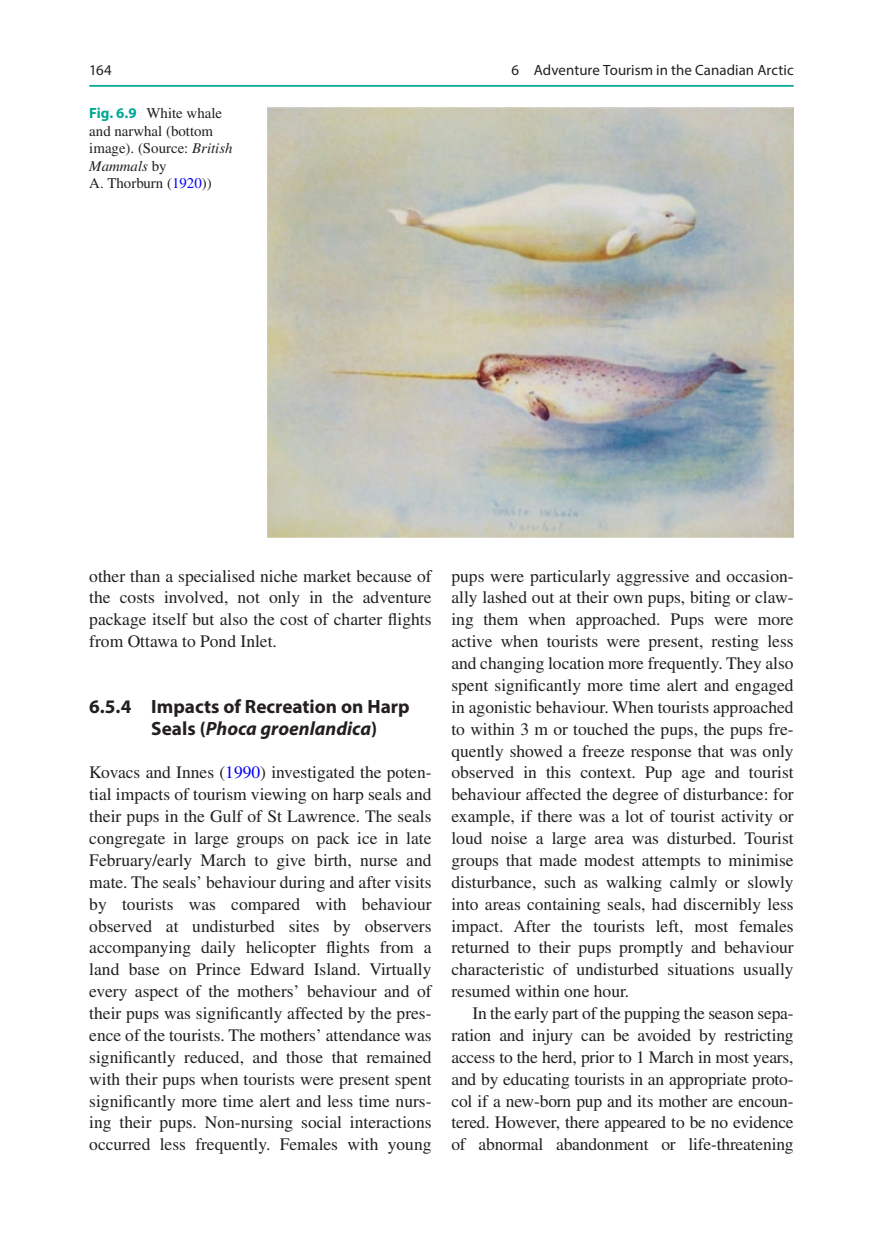
<style>
.page{position:relative;width:883px;height:1260px;background:#fff}
.page>*{position:absolute;margin:0;border:0;box-sizing:border-box;transform-origin:0 0}
.t1{font:700 19.25px "Xtdgkt Myriad Pro";color:#231f20}
.t2{font:italic 700 19.25px "Srmmkl Myriad Pro";color:#231f20}
.t3{font:17.5px/21.9px "Sdpfkc Times LT Std";color:#231f20;text-align:justify}
.t4{font:14.88px/17.5px "Sdpfkc Times LT Std";color:#231f20}
.t5{font:14.88px "Ppdlmw Myriad Pro";letter-spacing:.005em;color:#231f20}
.t6{font:italic 14.88px "Vwnshx Times LT Std";color:#231f20}
.t7{font:14.88px "Cnymrk Myriad Pro";color:#231f20}
.s1{font-family:"Xtdgkt Myriad Pro";font-weight:700;color:#00a895}
.s2{font-family:"Vwnshx Times LT Std";font-style:italic}
.s3{font-family:"Sdpfkc Times LT Std";font-style:normal}
.s4{color:#0000fa}
.s5{font-family:"Xtdgkt Myriad Pro";font-style:normal}
</style>
<div class="page">
<img style="left:268px;top:107px;width:526px;height:431px">
<hr style="left:89px;top:85px;width:705px;height:2px;background:#00a895">
<p class="t7" style="left:89px;top:61px;width:24px">164</p>
<p class="t4" style="left:89px;top:104px;width:145px"><span class="s1">Fig. 6.9</span> White whale and narwhal (bottom image). (Source: <span class="s2">British</span></p>
<p class="t6" style="left:89px;top:158px;width:79px">Mammals <span class="s3">by</span></p>
<p class="t4" style="left:89px;top:174px;width:124px">A. Thorburn (<span class="s4">1920</span>))</p>
<p class="t5" style="left:511px;top:61px;width:284px">6 Adventure Tourism in the Canadian Arctic</p>
<p class="t3" style="left:89px;top:565px;width:344px">other than a specialised niche market because of the costs involved, not only in the adventure package itself but also the cost of charter flights from Ottawa to Pond Inlet.</p>
<p class="t1" style="left:89px;top:694px;width:322px">6.5.4 Impacts of Recreation on Harp</p>
<p class="t2" style="left:151px;top:716px;width:227px"><span class="s5">Seals (</span>Phoca groenlandica<span class="s5">)</span></p>
<p class="t3" style="left:89px;top:762px;width:344px">Kovacs and Innes (<span class="s4">1990</span>) investigated the poten&shy;tial impacts of tourism viewing on harp seals and their pups in the Gulf of St Lawrence. The seals congregate in large groups on pack ice in late February/early March to give birth, nurse and mate. The seals’ behaviour during and after visits by tourists was compared with behaviour observed at undisturbed sites by observers accompanying daily helicopter flights from a land base on Prince Edward Island. Virtually every aspect of the mothers’ behaviour and of their pups was significantly affected by the pres&shy;ence of the tourists. The mothers’ attendance was significantly reduced, and those that remained with their pups when tourists were present spent significantly more time alert and less time nurs&shy;ing their pups. Non-nursing social interactions occurred less frequently. Females with young</p>
<p class="t3" style="left:451px;top:565px;width:344px">pups were particularly aggressive and occasion&shy;ally lashed out at their own pups, biting or claw&shy;ing them when approached. Pups were more active when tourists were present, resting less and changing location more frequently. They also spent significantly more time alert and engaged in agonistic behaviour. When tourists approached to within 3 m or touched the pups, the pups fre&shy;quently showed a freeze response that was only observed in this context. Pup age and tourist behaviour affected the degree of disturbance: for example, if there was a lot of tourist activity or loud noise a large area was disturbed. Tourist groups that made modest attempts to minimise disturbance, such as walking calmly or slowly into areas containing seals, had discernibly less impact. After the tourists left, most females returned to their pups promptly and behaviour characteristic of undisturbed situations usually resumed within one hour.</p>
<p class="t3" style="left:451px;top:1002px;width:344px;text-indent:21px">In the early part of the pupping the season sepa&shy;ration and injury can be avoided by restricting access to the herd, prior to 1 March in most years, and by educating tourists in an appropriate proto&shy;col if a new-born pup and its mother are encoun&shy;tered. However, there appeared to be no evidence of abnormal abandonment or life-threatening</p>
</div>
